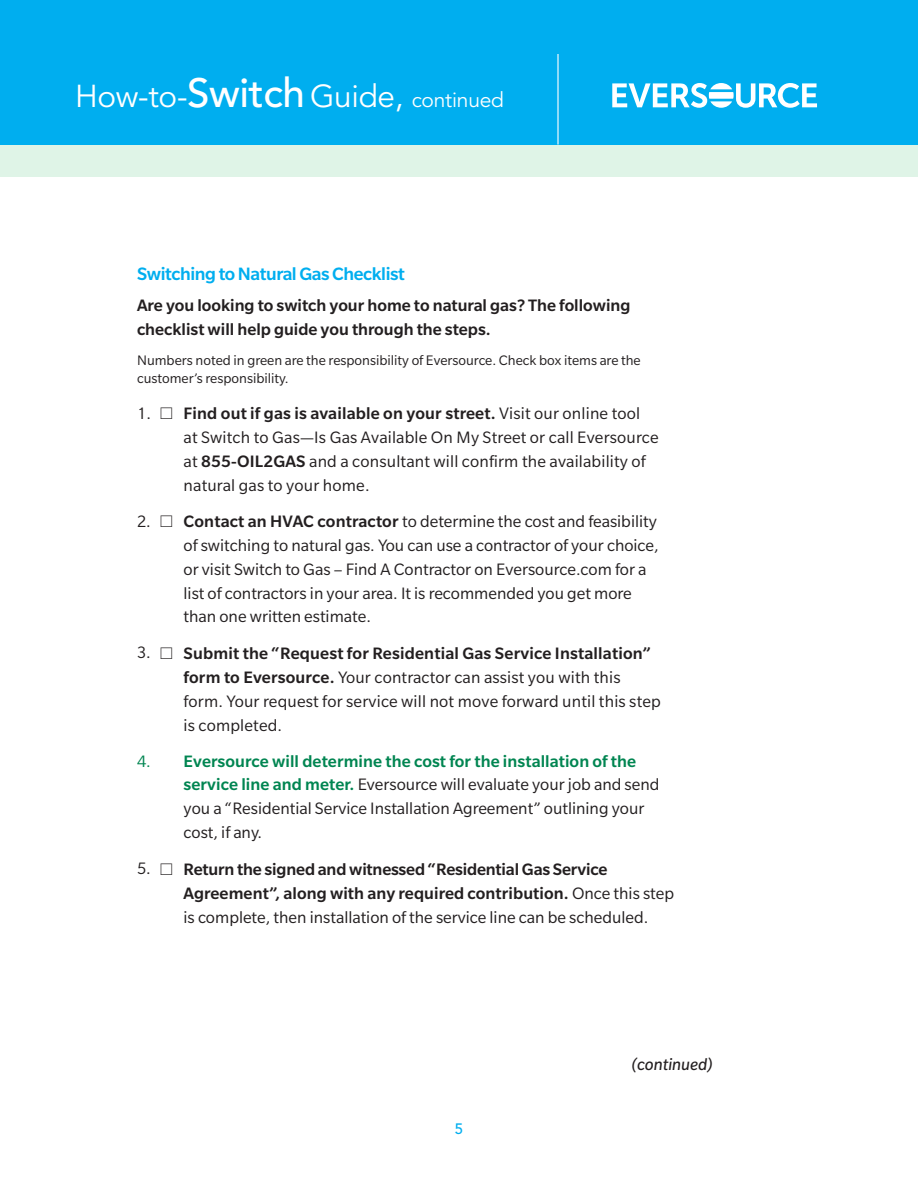
<style>
.page{position:relative;width:918px;height:1188px;background:#fff}
.page>*{position:absolute;margin:0;border:0;box-sizing:border-box;transform-origin:0 0}
.t1{font:31.5px "Avenir";letter-spacing:-.01em;color:#fff}
.t2{font:500 19.5px "Slate Pro";letter-spacing:-.02em;color:#00aeef}
.t3{font:18px/24px "Slate Pro";color:#231f20}
.t4{font:500 18px/24px "Slate Pro";color:#231f20}
.t5{font:italic 18px "Slate Pro";color:#231f20}
.t6{font:15px/18px "Slate Pro";color:#231f20}
.t7{font:500 15px "Avenir";color:#00aeef}
.s1{font-weight:500;font-size:40.5px}
.s2{font-size:21px}
.s3{font-weight:500}
.s4{color:#008551}
.s5{font-weight:500;color:#008551}
.s6{font-weight:400}
</style>
<div class="page">
<div style="left:0;top:145px;width:918px;height:31px;background:#dff4e7"></div>
<div style="left:0;top:0;width:918px;height:145px;background:#00aeef"></div>
<svg style="left:612px;top:83px;width:205px;height:25px"></svg>
<hr style="left:557px;top:54px;width:2px;height:91px;background:#fff">
<h1 class="t1" style="left:75px;top:78px;width:431px">How-to-<span class="s1">Switch</span> Guide, <span class="s2">continued</span></h1>
<p class="t2" style="left:137px;top:263px;width:269px">Switching to Natural Gas Checklist</p>
<p class="t4" style="left:137px;top:293px;width:495px">Are you looking to switch your home to natural gas? The following checklist will help guide you through the steps.</p>
<p class="t6" style="left:137px;top:351px;width:505px">Numbers noted in green are the responsibility of Eversource. Check box items are the customer’s responsibility.</p>
<p class="t3" style="left:184px;top:401px;width:477px;text-indent:-47px">1. ⎕ <span class="s3">Find out if gas is available on your street.</span> Visit our online tool at Switch to Gas—Is Gas Available On My Street or call Eversource at <span class="s3">855-OIL2GAS</span> and a consultant will confirm the availability of natural gas to your home.</p>
<p class="t3" style="left:184px;top:509px;width:477px;text-indent:-46px">2. ⎕ <span class="s3">Contact an HVAC contractor</span> to determine the cost and feasibility of switching to natural gas. You can use a contractor of your choice, or visit Switch to Gas – Find A Contractor on Eversource.com for a list of contractors in your area. It is recommended you get more than one written estimate.</p>
<p class="t3" style="left:184px;top:641px;width:479px;text-indent:-46px">3. ⎕ <span class="s3">Submit the “Request for Residential Gas Service Installation” form to Eversource.</span> Your contractor can assist you with this form. Your request for service will not move forward until this step is completed.</p>
<p class="t3" style="left:184px;top:749px;width:477px;text-indent:-46px"><span class="s4">4.</span> <span class="s5">Eversource will determine the cost for the installation of the service line and meter.</span> Eversource will evaluate your job and send you a “Residential Service Installation Agreement” outlining your cost, if any.</p>
<p class="t4" style="left:184px;top:857px;width:492px;text-indent:-46px"><span class="s6">5.</span> ⎕ Return the signed and witnessed “Residential Gas Service<br>Agreement”, along with any required contribution. <span class="s6">Once this step is complete, then installation of the service line can be scheduled.</span></p>
<p class="t7" style="left:455px;top:1120px;width:10px">5</p>
<p class="t5" style="left:632px;top:1055px;width:82px">(continued)</p>
</div>
